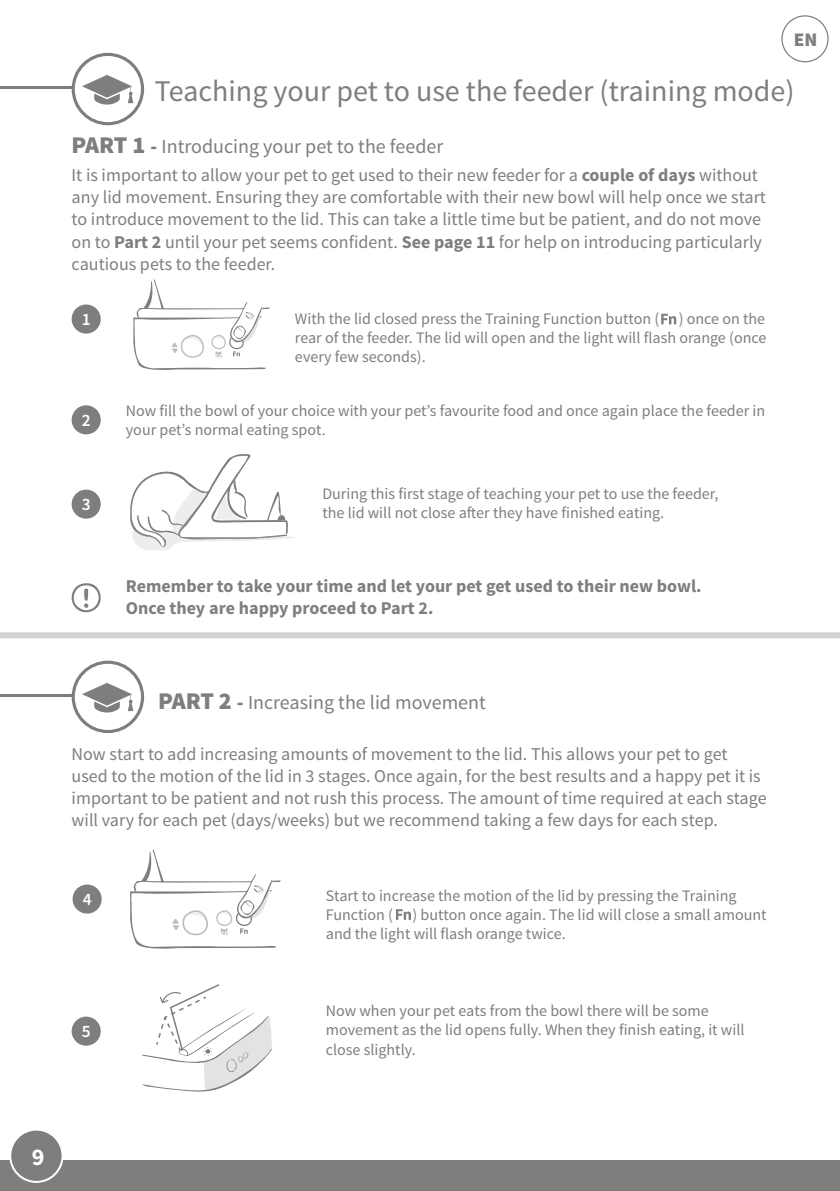
<style>
.page{position:relative;width:840px;height:1191px;background:#fff}
.page>*{position:absolute;margin:0;border:0;box-sizing:border-box;transform-origin:0 0}
.t1{font:30px "Source Sans Pro";color:#7e7e7d}
.t2{font:700 24px "Source Sans Pro";color:#fff}
.t3{font:20px "Source Sans Pro";color:#7e7e7d}
.t4{font:900 19.2px "Source Sans Pro";color:#7e7e7d}
.t5{font:18px/22px "Source Sans Pro";color:#7e7e7d}
.t6{font:700 18px/21.6px "Source Sans Pro";color:#7e7e7d}
.t7{font:600 17.4px "Source Sans Pro";color:#fff}
.t8{font:16px/19.2px "Source Sans Pro";color:#7e7e7d}
.s1{font-weight:900;font-size:24px}
.s2{font-weight:900}
.s3{font-weight:700}
</style>
<div class="page">
<div style="left:0;top:1159px;width:839px;height:32px;background:#7e7e7d"></div>
<div style="left:10px;top:1129px;width:52px;height:52px;background:#7e7e7d;border-radius:50%"></div>
<div style="left:9px;top:1128px;width:54px;height:54px;border:2px solid #fff;border-radius:50%"></div>
<div style="left:781px;top:15px;width:47px;height:47px;border:1px solid #7e7e7d;border-radius:50%"></div>
<hr style="left:0;top:86px;width:72px;height:3px;background:#7e7e7d">
<hr style="left:0;top:694px;width:72px;height:3px;background:#7e7e7d">
<div style="left:72px;top:53px;width:72px;height:72px;border:3px solid #7e7e7d;border-radius:50%"></div>
<div style="left:72px;top:660px;width:72px;height:73px;border:3px solid #7e7e7d;border-radius:50%"></div>
<div style="left:72px;top:304px;width:29px;height:29px;background:#7e7e7d;border-radius:50%"></div>
<div style="left:72px;top:489px;width:29px;height:29px;background:#7e7e7d;border-radius:50%"></div>
<div style="left:72px;top:405px;width:29px;height:29px;background:#7e7e7d;border-radius:50%"></div>
<svg style="left:130px;top:454px;width:164px;height:96px"></svg>
<svg style="left:71px;top:583px;width:30px;height:30px"></svg>
<svg style="left:661px;top:314px;width:14px;height:10px"></svg>
<svg style="left:133px;top:279px;width:137px;height:91px"></svg>
<div style="left:73px;top:884px;width:29px;height:29px;background:#7e7e7d;border-radius:50%"></div>
<div style="left:72px;top:1016px;width:29px;height:29px;background:#7e7e7d;border-radius:50%"></div>
<svg style="left:142px;top:984px;width:130px;height:107px"></svg>
<svg style="left:396px;top:909px;width:15px;height:10px"></svg>
<svg style="left:130px;top:850px;width:151px;height:99px"></svg>
<div style="left:0;top:632px;width:839px;height:6px;background:#d2d2d2"></div>
<svg style="left:82px;top:75px;width:51px;height:30px"></svg>
<svg style="left:82px;top:683px;width:51px;height:30px"></svg>
<p class="t4" style="left:793px;top:27px;width:25px">EN</p>
<h1 class="t1" style="left:155px;top:72px;width:641px">Teaching your pet to use the feeder (training mode)</h1>
<p class="t3" style="left:72px;top:133px;width:373px"><span class="s1">PART 1</span> <span class="s2">-</span> Introducing your pet to the feeder</p>
<p class="t5" style="left:72px;top:165px;width:695px">It is important to allow your pet to get used to their new feeder for a <span class="s3">couple of days</span> without any lid movement. Ensuring they are comfortable with their new bowl will help once we start to introduce movement to the lid. This can take a little time but be patient, and do not move on to <span class="s3">Part 2</span> until your pet seems confident. <span class="s3">See page 11</span> for help on introducing particularly cautious pets to the feeder.</p>
<p class="t7" style="left:82px;top:308px;width:10px">1</p>
<p class="t7" style="left:82px;top:409px;width:10px">2</p>
<p class="t7" style="left:82px;top:493px;width:10px">3</p>
<p class="t8" style="left:295px;top:309px;width:472px;text-align:justify">With the lid closed press the Training Function button ( ) once on the rear of the feeder. The lid will open and the light will flash orange (once every few seconds).</p>
<p class="t8" style="left:126px;top:401px;width:640px">Now fill the bowl of your choice with your pet’s favourite food and once again place the feeder in your pet’s normal eating spot.</p>
<p class="t8" style="left:322px;top:484px;width:397px">During this first stage of teaching your pet to use the feeder, the lid will not close after they have finished eating.</p>
<p class="t6" style="left:126px;top:576px;width:577px">Remember to take your time and let your pet get used to their new bowl.<br>Once they are happy proceed to Part 2.</p>
<p class="t3" style="left:158px;top:690px;width:329px"><span class="s1">PART 2</span> <span class="s2">-</span> Increasing the lid movement</p>
<p class="t5" style="left:72px;top:743px;width:696px">Now start to add increasing amounts of movement to the lid. This allows your pet to get used to the motion of the lid in 3 stages. Once again, for the best results and a happy pet it is important to be patient and not rush this process. The amount of time required at each stage will vary for each pet (days/weeks) but we recommend taking a few days for each step.</p>
<p class="t7" style="left:83px;top:888px;width:10px">4</p>
<p class="t7" style="left:82px;top:1020px;width:10px">5</p>
<p class="t8" style="left:325px;top:886px;width:442px">Start to increase the motion of the lid by pressing the Training<br>Function ( ) button once again. The lid will close a small amount and the light will flash orange twice.</p>
<p class="t8" style="left:325px;top:1001px;width:420px">Now when your pet eats from the bowl there will be some movement as the lid opens fully. When they finish eating, it will close slightly.</p>
<h2 class="t2" style="left:32px;top:1141px;width:14px">9</h2>
</div>
